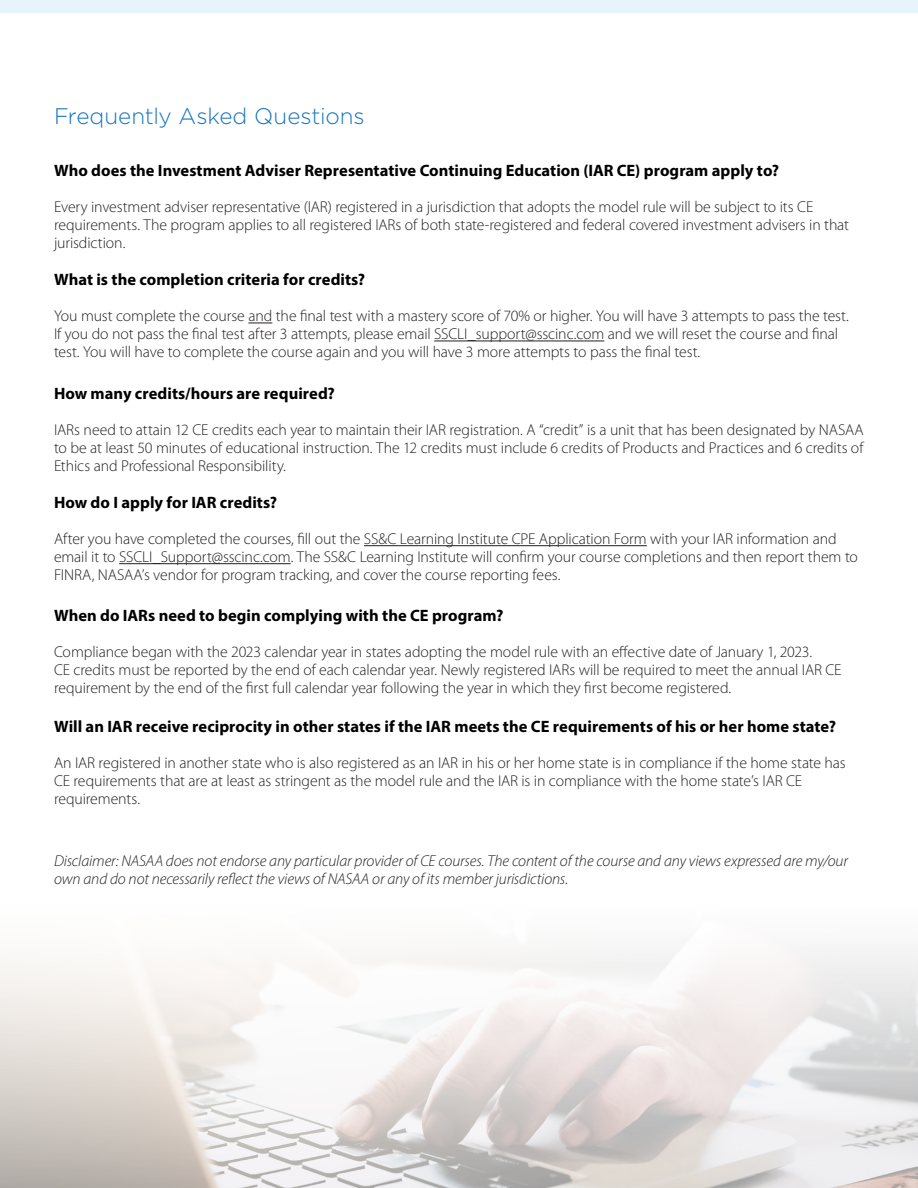
<style>
.page{position:relative;width:918px;height:1188px;background:#fff}
.page>*{position:absolute;margin:0;border:0;box-sizing:border-box;transform-origin:0 0}
._3_-_Subhead{font:300 22.5px "Gotham";letter-spacing:-.005em;color:#1776bd}
._5_-_Body_copy{font:700 16.5px "Myriad Pro";color:#000}
._5_-_Body_copy-2{font:300 15.75px/18px "Myriad Pro";letter-spacing:-.005em;color:#231f20}
._5_-_Body_copy-3{font:italic 300 15.75px/18px "Myriad Pro";letter-spacing:-.01em;color:#231f20}
</style>
<div class="page">
<div style="left:0;top:0;width:918px;height:14px;background:#e8f4fb"></div>
<img style="left:0;top:949px;width:918px;height:239px">
<svg style="left:248px;top:323px;width:24px;height:1px"></svg>
<hr style="left:434px;top:341px;width:170px;height:1px;background:#231f20">
<hr style="left:364px;top:545px;width:283px;height:1px;background:#231f20">
<hr style="left:119px;top:563px;width:172px;height:1px;background:#231f20">
<p class="_3_-_Subhead" style="left:54px;top:104px;width:312px">Frequently Asked Questions</p>
<p class="_5_-_Body_copy" style="left:54px;top:160px;width:727px">Who does the Investment Adviser Representative Continuing Education (IAR CE) program apply to?</p>
<p class="_5_-_Body_copy-2" style="left:54px;top:197px;width:797px">Every investment adviser representative (IAR) registered in a jurisdiction that adopts the model rule will be subject to its CE requirements. The program applies to all registered IARs of both state-registered and federal covered investment advisers in that jurisdiction.</p>
<p class="_5_-_Body_copy" style="left:54px;top:269px;width:313px">What is the completion criteria for credits?</p>
<p class="_5_-_Body_copy-2" style="left:54px;top:307px;width:796px">You must complete the course and the final test with a mastery score of 70% or higher. You will have 3 attempts to pass the test.<br>If you do not pass the final test after 3 attempts, please email SSCLI_support@sscinc.com and we will reset the course and final test. You will have to complete the course again and you will have 3 more attempts to pass the final test.</p>
<p class="_5_-_Body_copy" style="left:54px;top:382px;width:282px">How many credits/hours are required?</p>
<p class="_5_-_Body_copy-2" style="left:54px;top:420px;width:811px;text-align:justify">IARs need to attain 12 CE credits each year to maintain their IAR registration. A “credit” is a unit that has been designated by NASAA to be at least 50 minutes of educational instruction. The 12 credits must include 6 credits of Products and Practices and 6 credits of Ethics and Professional Responsibility.</p>
<p class="_5_-_Body_copy" style="left:54px;top:492px;width:225px">How do I apply for IAR credits?</p>
<p class="_5_-_Body_copy-2" style="left:54px;top:530px;width:805px">After you have completed the courses, fill out the SS&amp;C Learning Institute CPE Application Form with your IAR information and email it to SSCLI_Support@sscinc.com. The SS&amp;C Learning Institute will confirm your course completions and then report them to<br>FINRA, NASAA’s vendor for program tracking, and cover the course reporting fees.</p>
<p class="_5_-_Body_copy" style="left:54px;top:605px;width:451px">When do IARs need to begin complying with the CE program?</p>
<p class="_5_-_Body_copy-2" style="left:54px;top:643px;width:789px">Compliance began with the 2023 calendar year in states adopting the model rule with an effective date of January 1, 2023.<br>CE credits must be reported by the end of each calendar year. Newly registered IARs will be required to meet the annual IAR CE requirement by the end of the first full calendar year following the year in which they first become registered.</p>
<p class="_5_-_Body_copy" style="left:54px;top:716px;width:784px">Will an IAR receive reciprocity in other states if the IAR meets the CE requirements of his or her home state?</p>
<p class="_5_-_Body_copy-2" style="left:54px;top:754px;width:793px">An IAR registered in another state who is also registered as an IAR in his or her home state is in compliance if the home state has<br>CE requirements that are at least as stringent as the model rule and the IAR is in compliance with the home state’s IAR CE requirements.</p>
<p class="_5_-_Body_copy-3" style="left:54px;top:851px;width:795px">Disclaimer: NASAA does not endorse any particular provider of CE courses. The content of the course and any views expressed are my/our own and do not necessarily reflect the views of NASAA or any of its member jurisdictions.</p>
</div>
